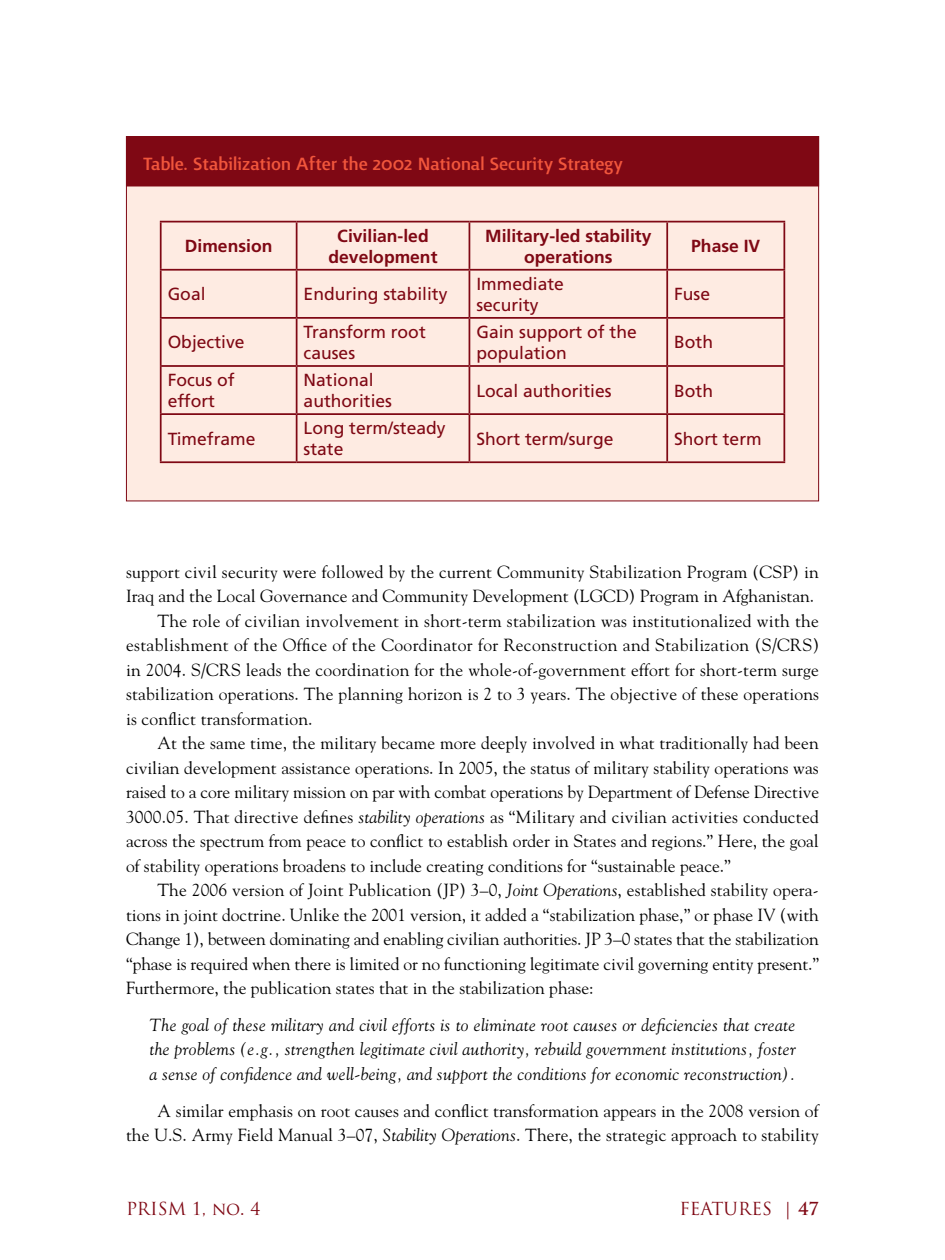
<style>
.page{position:relative;width:945px;height:1260px;background:#fff}
.page>*{position:absolute;margin:0;border:0;box-sizing:border-box;transform-origin:0 0}
.t1{font:500 22.75px "Surface";letter-spacing:-.015em;color:#f1563c}
.t2{font:17.5px/24.5px "Goudy Std";letter-spacing:.005em;color:#000;text-align:right}
.t3{font:italic 17.5px/24.5px "Goudy Std";letter-spacing:.02em;color:#000;text-align:justify}
.t4{font:17.5px/21px "Frutiger LT Std";color:#7f0814}
.t5{font:700 17.5px/21px "Frutiger LT Std";color:#7f0814;text-align:center}
.t6{font:17.5px "Trajan Pro";color:#7f0814}
.s1{font-style:italic}
.s2{font-weight:700}
</style>
<div class="page">
<div style="left:126px;top:136px;width:693px;height:365px;background:#feebe2;border:1px solid #7f0814"></div>
<div style="left:126px;top:137px;width:693px;height:49px;background:#7f0814"></div>
<div style="left:126px;top:136px;width:693px;height:50px;border:1px solid #7f0814"></div>
<hr style="left:160px;top:222px;width:2px;height:47px;background:#7f0814">
<hr style="left:160px;top:221px;width:137px;height:1px;background:#7f0814">
<hr style="left:297px;top:221px;width:172px;height:1px;background:#7f0814">
<hr style="left:469px;top:221px;width:198px;height:1px;background:#7f0814">
<hr style="left:667px;top:221px;width:118px;height:1px;background:#7f0814">
<hr style="left:296px;top:222px;width:2px;height:47px;background:#7f0814">
<hr style="left:469px;top:222px;width:1px;height:47px;background:#7f0814">
<hr style="left:666px;top:222px;width:2px;height:47px;background:#7f0814">
<hr style="left:783px;top:222px;width:2px;height:47px;background:#7f0814">
<hr style="left:160px;top:271px;width:2px;height:46px;background:#7f0814">
<hr style="left:160px;top:269px;width:137px;height:2px;background:#7f0814">
<hr style="left:297px;top:269px;width:172px;height:2px;background:#7f0814">
<hr style="left:469px;top:269px;width:198px;height:2px;background:#7f0814">
<hr style="left:667px;top:269px;width:118px;height:2px;background:#7f0814">
<hr style="left:296px;top:271px;width:2px;height:46px;background:#7f0814">
<hr style="left:469px;top:271px;width:1px;height:46px;background:#7f0814">
<hr style="left:666px;top:271px;width:2px;height:46px;background:#7f0814">
<hr style="left:783px;top:271px;width:2px;height:46px;background:#7f0814">
<hr style="left:160px;top:319px;width:2px;height:46px;background:#7f0814">
<hr style="left:160px;top:317px;width:137px;height:2px;background:#7f0814">
<hr style="left:297px;top:317px;width:172px;height:2px;background:#7f0814">
<hr style="left:469px;top:317px;width:198px;height:2px;background:#7f0814">
<hr style="left:667px;top:317px;width:118px;height:2px;background:#7f0814">
<hr style="left:296px;top:319px;width:2px;height:46px;background:#7f0814">
<hr style="left:469px;top:319px;width:1px;height:46px;background:#7f0814">
<hr style="left:666px;top:319px;width:2px;height:46px;background:#7f0814">
<hr style="left:783px;top:319px;width:2px;height:46px;background:#7f0814">
<hr style="left:160px;top:367px;width:2px;height:46px;background:#7f0814">
<hr style="left:160px;top:365px;width:137px;height:2px;background:#7f0814">
<hr style="left:297px;top:365px;width:172px;height:2px;background:#7f0814">
<hr style="left:469px;top:365px;width:198px;height:2px;background:#7f0814">
<hr style="left:667px;top:365px;width:118px;height:2px;background:#7f0814">
<hr style="left:296px;top:367px;width:2px;height:46px;background:#7f0814">
<hr style="left:469px;top:367px;width:1px;height:46px;background:#7f0814">
<hr style="left:666px;top:367px;width:2px;height:46px;background:#7f0814">
<hr style="left:783px;top:367px;width:2px;height:46px;background:#7f0814">
<hr style="left:160px;top:415px;width:2px;height:46px;background:#7f0814">
<hr style="left:160px;top:413px;width:137px;height:2px;background:#7f0814">
<hr style="left:297px;top:413px;width:172px;height:2px;background:#7f0814">
<hr style="left:469px;top:413px;width:198px;height:2px;background:#7f0814">
<hr style="left:667px;top:413px;width:118px;height:2px;background:#7f0814">
<hr style="left:296px;top:415px;width:2px;height:46px;background:#7f0814">
<hr style="left:469px;top:415px;width:1px;height:46px;background:#7f0814">
<hr style="left:666px;top:415px;width:2px;height:46px;background:#7f0814">
<hr style="left:783px;top:415px;width:2px;height:46px;background:#7f0814">
<hr style="left:160px;top:461px;width:137px;height:2px;background:#7f0814">
<hr style="left:297px;top:461px;width:172px;height:2px;background:#7f0814">
<hr style="left:469px;top:461px;width:198px;height:2px;background:#7f0814">
<hr style="left:667px;top:461px;width:118px;height:2px;background:#7f0814">
<h1 class="t1" style="left:143px;top:153px;width:482px">Table. Stabilization After the 2002 National Security Strategy</h1>
<p class="t5" style="left:185px;top:236px;width:89px">Dimension</p>
<p class="t5" style="left:329px;top:225px;width:110px">Civilian-led development</p>
<p class="t5" style="left:485px;top:225px;width:168px">Military-led stability operations</p>
<p class="t5" style="left:691px;top:236px;width:71px">Phase IV</p>
<p class="t4" style="left:168px;top:284px;width:39px">Goal</p>
<p class="t4" style="left:304px;top:284px;width:145px">Enduring stability</p>
<p class="t4" style="left:476px;top:273px;width:89px">Immediate security</p>
<p class="t4" style="left:674px;top:284px;width:37px">Fuse</p>
<p class="t4" style="left:168px;top:332px;width:78px">Objective</p>
<p class="t4" style="left:304px;top:322px;width:124px">Transform root causes</p>
<p class="t4" style="left:476px;top:322px;width:162px">Gain support of the population</p>
<p class="t4" style="left:674px;top:332px;width:40px">Both</p>
<p class="t4" style="left:168px;top:370px;width:69px">Focus of effort</p>
<p class="t4" style="left:304px;top:370px;width:90px">National authorities</p>
<p class="t4" style="left:476px;top:380px;width:137px">Local authorities</p>
<p class="t4" style="left:674px;top:380px;width:40px">Both</p>
<p class="t4" style="left:168px;top:428px;width:89px">Timeframe</p>
<p class="t4" style="left:304px;top:418px;width:143px">Long term/steady state</p>
<p class="t4" style="left:476px;top:428px;width:139px">Short term/surge</p>
<p class="t4" style="left:674px;top:428px;width:89px">Short term</p>
<p class="t2" style="left:126px;top:559px;width:695px">support civil security were followed by the current Community Stabilization Program (CSP) in</p>
<p class="t2" style="left:126px;top:583px;width:690px">Iraq and the Local Governance and Community Development (LGCD) Program in Afghanistan.</p>
<p class="t2" style="left:158px;top:608px;width:663px">The role of civilian involvement in short-term stabilization was institutionalized with the</p>
<p class="t2" style="left:126px;top:632px;width:695px">establishment of the Office of the Coordinator for Reconstruction and Stabilization (S/CRS)</p>
<p class="t2" style="left:126px;top:657px;width:694px">in 2004. S/CRS leads the coordination for the whole-of-government effort for short-term surge</p>
<p class="t2" style="left:126px;top:681px;width:695px">stabilization operations. The planning horizon is 2 to 3 years. The objective of these operations</p>
<p class="t2" style="left:126px;top:706px;width:188px">is conflict transformation.</p>
<p class="t2" style="left:158px;top:730px;width:663px">At the same time, the military became more deeply involved in what traditionally had been</p>
<p class="t2" style="left:126px;top:755px;width:694px">civilian development assistance operations. In 2005, the status of military stability operations was</p>
<p class="t2" style="left:126px;top:779px;width:695px">raised to a core military mission on par with combat operations by Department of Defense Directive</p>
<p class="t2" style="left:126px;top:804px;width:694px">3000.05. That directive defines <span class="s1">stability operations</span> as “Military and civilian activities conducted</p>
<p class="t2" style="left:126px;top:828px;width:694px">across the spectrum from peace to conflict to establish order in States and regions.” Here, the goal</p>
<p class="t2" style="left:126px;top:853px;width:607px">of stability operations broadens to include creating conditions for “sustainable peace.”</p>
<p class="t2" style="left:158px;top:877px;width:663px">The 2006 version of Joint Publication (JP) 3–0, <span class="s1">Joint Operations</span>, established stability opera-</p>
<p class="t2" style="left:126px;top:902px;width:694px">tions in joint doctrine. Unlike the 2001 version, it added a “stabilization phase,” or phase IV (with</p>
<p class="t2" style="left:126px;top:926px;width:694px">Change 1), between dominating and enabling civilian authorities. JP 3–0 states that the stabilization</p>
<p class="t2" style="left:126px;top:951px;width:695px">“phase is required when there is limited or no functioning legitimate civil governing entity present.”</p>
<p class="t2" style="left:126px;top:975px;width:469px">Furthermore, the publication states that in the stabilization phase:</p>
<p class="t3" style="left:150px;top:1012px;width:648px">The goal of these military and civil efforts is to eliminate root causes or deficiencies that create the problems (e.g., strengthen legitimate civil authority, rebuild government institutions, foster a sense of confidence and well-being, and support the conditions for economic reconstruction).</p>
<p class="t2" style="left:126px;top:1098px;width:694px">A similar emphasis on root causes and conflict transformation appears in the 2008 version of<br>the U.S. Army Field Manual 3–07, <span class="s1">Stability Operations</span>. There, the strategic approach to stability</p>
<p class="t6" style="left:126px;top:1197px;width:136px">PRISM 1, NO. 4</p>
<p class="t6" style="left:679px;top:1197px;width:141px">FEATURES | <span class="s2">47</span></p>
</div>
